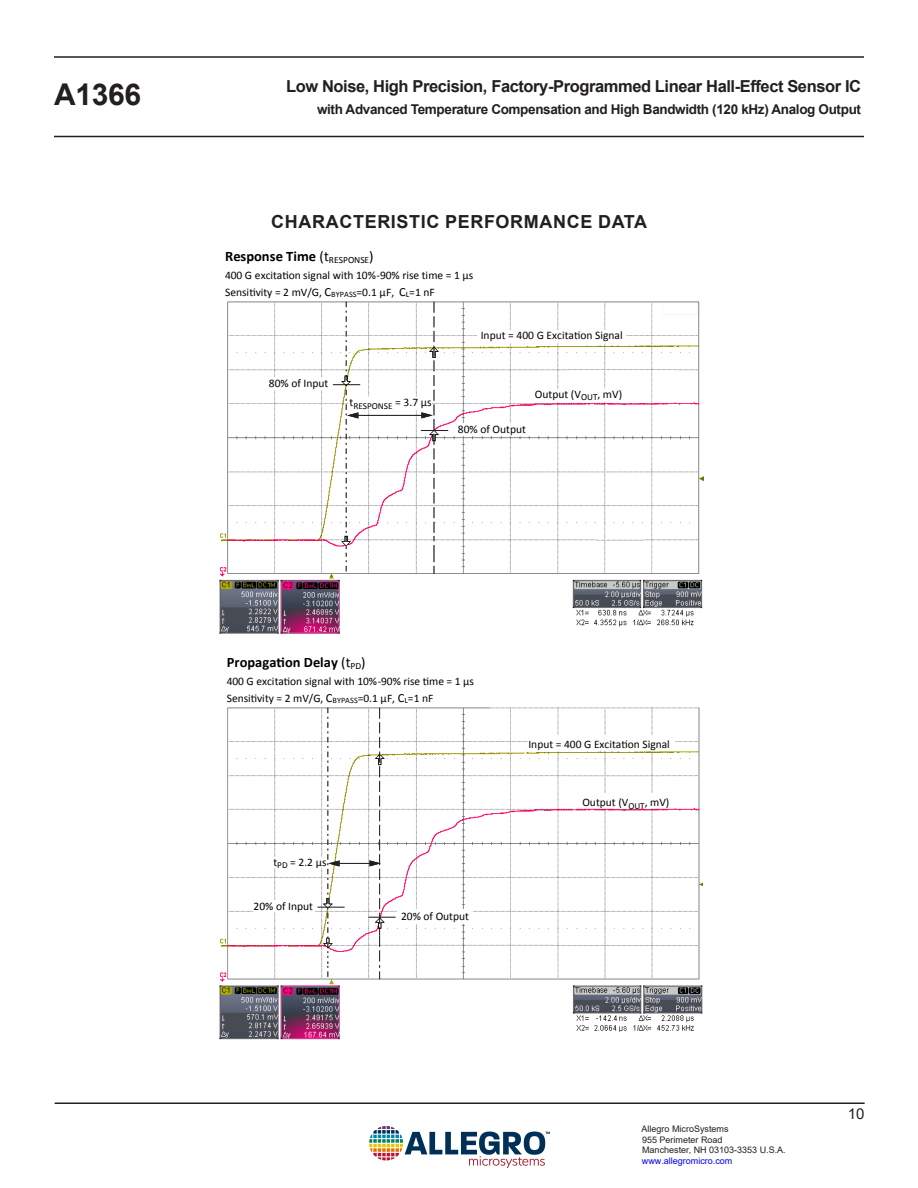
<style>
.page{position:relative;width:918px;height:1188px;background:#fff}
.page>*{position:absolute;margin:0;border:0;box-sizing:border-box;transform-origin:0 0}
.t1{font:700 30px "Arial";letter-spacing:-.01em;color:#231f20}
.Heading_1{font:700 18px "Arial";letter-spacing:.035em;color:#231f20}
.t2{font:700 16.5px "Arial";letter-spacing:-.025em;color:#231f20}
.t3{font:15px "Arial";color:#231f20}
.t4{font:700 14.55px "Calibri";color:#000}
.t5{font:700 14.4px "Calibri";letter-spacing:.005em;color:#000}
.t6{font:700 13.5px "Arial";letter-spacing:-.025em;color:#231f20}
.t7{font:11.55px/16.8px "Calibri";color:#000}
.t8{font:11.4px/16.6px "Calibri";color:#000}
.t9{font:9.15px "Calibri";color:#000}
.t10{font:9px/10.8px "Arial";color:#231f20}
.t11{font:9px "Arial";color:#00f}
.s1{font-weight:400}
.s2{font-size:12.45px}
</style>
<div class="page">
<hr style="left:55px;top:1102px;width:810px;height:2px;background:#231f20">
<hr style="left:54px;top:136px;width:810px;height:1px;background:#231f20">
<hr style="left:54px;top:56px;width:810px;height:2px;background:#231f20">
<img style="left:370px;top:1126px;width:180px;height:42px">
<img style="left:219px;top:980px;width:484px;height:60px">
<img style="left:220px;top:708px;width:483px;height:272px">
<div style="left:528px;top:736px;width:146px;height:15px;background:#fff"></div>
<div style="left:582px;top:794px;width:92px;height:14px;background:#fff"></div>
<div style="left:269px;top:857px;width:56px;height:10px;background:#fff"></div>
<div style="left:253px;top:900px;width:62px;height:12px;background:#fff"></div>
<div style="left:397px;top:909px;width:75px;height:15px;background:#fff"></div>
<svg style="left:317px;top:907px;width:28px;height:1px"></svg>
<svg style="left:368px;top:917px;width:28px;height:1px"></svg>
<hr style="left:337px;top:863px;width:35px;height:1px;background:#231f20">
<svg style="left:369px;top:860px;width:12px;height:6px"></svg>
<svg style="left:328px;top:860px;width:12px;height:6px"></svg>
<img style="left:219px;top:577px;width:484px;height:57px">
<img style="left:220px;top:302px;width:484px;height:275px">
<div style="left:453px;top:424px;width:79px;height:12px;background:#fff"></div>
<div style="left:349px;top:397px;width:83px;height:13px;background:#fff"></div>
<div style="left:248px;top:377px;width:83px;height:12px;background:#fff"></div>
<div style="left:542px;top:389px;width:83px;height:13px;background:#fff"></div>
<div style="left:478px;top:330px;width:148px;height:13px;background:#fff"></div>
<svg style="left:333px;top:384px;width:27px;height:1px"></svg>
<svg style="left:421px;top:430px;width:27px;height:1px"></svg>
<hr style="left:356px;top:415px;width:67px;height:1px;background:#231f20">
<svg style="left:421px;top:412px;width:12px;height:6px"></svg>
<svg style="left:347px;top:412px;width:11px;height:6px"></svg>
<h1 class="t1" style="left:54px;top:74px;width:89px">A1366</h1>
<h3 class="t2" style="left:286px;top:74px;width:577px">Low Noise, High Precision, Factory-Programmed Linear Hall-Effect Sensor IC</h3>
<p class="t6" style="left:317px;top:100px;width:546px">with Advanced Temperature Compensation and High Bandwidth (120 kHz) Analog Output</p>
<p class="Heading_1" style="left:271px;top:209px;width:377px">CHARACTERISTIC PERFORMANCE DATA</p>
<p class="t4" style="left:225px;top:247px;width:150px">Response Time <span class="s1">(t</span><sub>RESPONSE</sub><span class="s1">)</span></p>
<p class="t7" style="left:225px;top:267px;width:250px">400 G excitation signal with 10%-90% rise time = 1 µs<br>Sensitivity = 2 mV/G, <span class="s2">C</span><sub>BYPASS</sub>=0.1 µF, <span class="s2">C</span><sub>L</sub>=1 nF</p>
<p class="t7" style="left:481px;top:327px;width:143px">Input = 400 G Excitation Signal</p>
<p class="t7" style="left:269px;top:375px;width:61px">80% of Input</p>
<p class="t9" style="left:350px;top:400px;width:84px"><sup>t</sup>RESPONSE <sup>=</sup> <sup>3.7</sup> <sup>µs</sup></p>
<p class="t7" style="left:458px;top:421px;width:70px">80% of Output</p>
<p class="t7" style="left:535px;top:386px;width:89px">Output (V<sub>OUT</sub>, mV)</p>
<p class="t5" style="left:227px;top:653px;width:140px">Propagation Delay <span class="s1">(t</span><sub>PD</sub><span class="s1">)</span></p>
<p class="t8" style="left:227px;top:673px;width:249px">400 G excitation signal with 10%-90% rise time = 1 µs<br>Sensitivity = 2 mV/G, <span class="s2">C</span><sub>BYPASS</sub>=0.1 µF, <span class="s2">C</span><sub>L</sub>=1 nF</p>
<p class="t8" style="left:273px;top:854px;width:55px">t<sub>PD</sub> = 2.2 µs</p>
<p class="t8" style="left:254px;top:898px;width:61px">20% of Input</p>
<p class="t8" style="left:401px;top:908px;width:69px">20% of Output</p>
<p class="t8" style="left:528px;top:736px;width:143px">Input = 400 G Excitation Signal</p>
<p class="t8" style="left:582px;top:794px;width:88px">Output (V<sub>OUT</sub>, mV)</p>
<p class="t10" style="left:642px;top:1123px;width:146px">Allegro MicroSystems<br>955 Perimeter Road<br>Manchester, NH 03103-3353 U.S.A.</p>
<p class="t11" style="left:642px;top:1155px;width:92px">www.allegromicro.com</p>
<h3 class="t3" style="left:848px;top:1103px;width:18px">10</h3>
</div>
